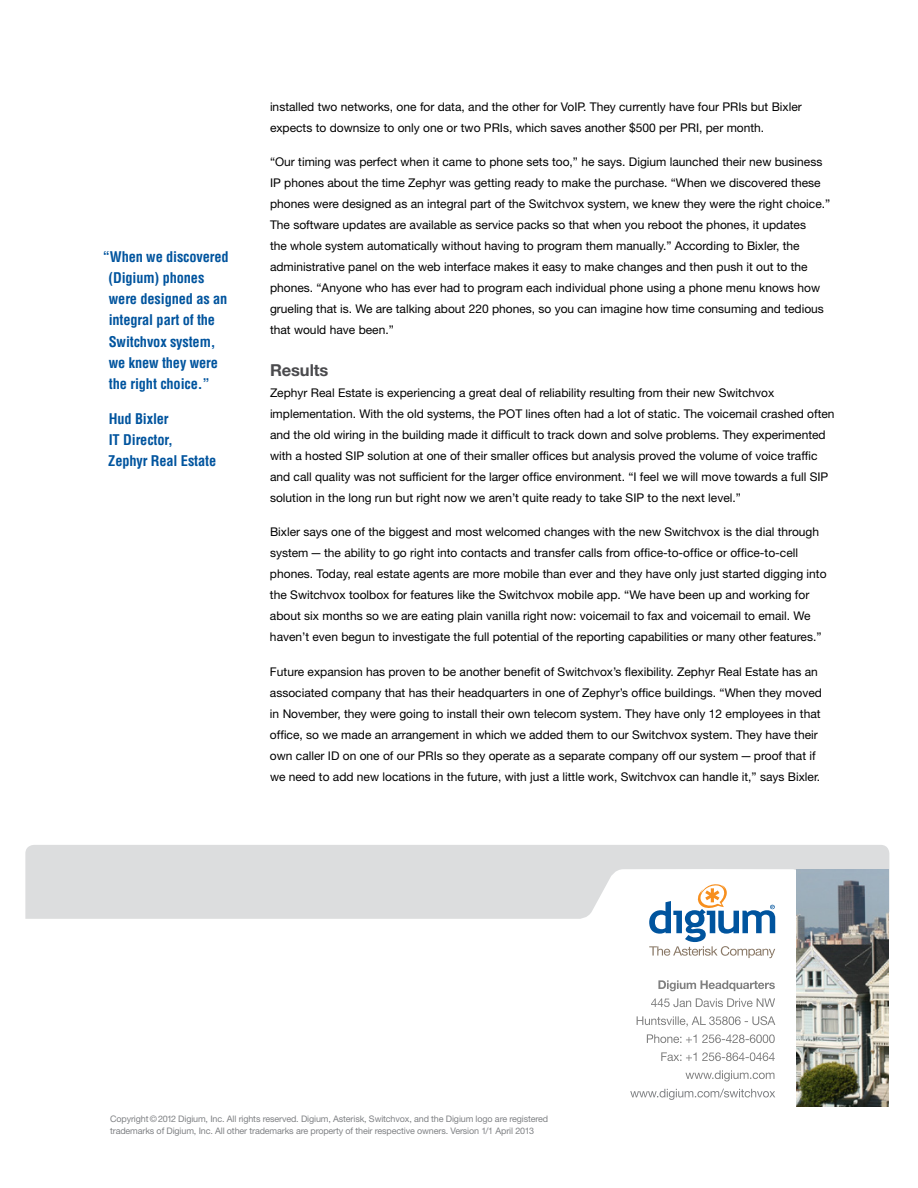
<style>
.page{position:relative;width:918px;height:1188px;background:#fff}
.page>*{position:absolute;margin:0;border:0;box-sizing:border-box;transform-origin:0 0}
.t1{font:700 16.5px "Helvetica Neue";color:#4a4a4d}
.t2{font:700 condensed 14.4px/21.1px "Helvetica";letter-spacing:-.01em;color:#00549e}
.t3{font:12px/21px "Helvetica Neue";color:#000}
.t4{font:9px/12px "Helvetica Neue";letter-spacing:-.015em;color:#808285}
</style>
<div class="page">
<svg style="left:25px;top:845px;width:864px;height:74px;background:#dfe0e1"></svg>
<svg style="left:649px;top:884px;width:126px;height:74px"></svg>
<svg style="left:685px;top:1070px;width:89px;height:11px"></svg>
<svg style="left:661px;top:1052px;width:114px;height:9px"></svg>
<svg style="left:647px;top:1034px;width:128px;height:9px"></svg>
<svg style="left:637px;top:1016px;width:138px;height:11px"></svg>
<svg style="left:651px;top:998px;width:124px;height:9px"></svg>
<svg style="left:658px;top:980px;width:117px;height:11px"></svg>
<svg style="left:630px;top:1089px;width:145px;height:11px"></svg>
<img style="left:796px;top:869px;width:93px;height:238px">
<p class="t2" style="left:108px;top:246px;width:122px;text-indent:-6px">“When we discovered (Digium) phones were designed as an integral part of the<br>Switchvox system, we knew they were the right choice.”</p>
<p class="t2" style="left:108px;top:408px;width:109px">Hud Bixler<br>IT Director,<br>Zephyr Real Estate</p>
<p class="t3" style="left:270px;top:96px;width:533px">installed two networks, one for data, and the other for VoIP. They currently have four PRIs but Bixler expects to downsize to only one or two PRIs, which saves another $500 per PRI, per month.</p>
<p class="t3" style="left:270px;top:151px;width:562px">“Our timing was perfect when it came to phone sets too,” he says. Digium launched their new business IP phones about the time Zephyr was getting ready to make the purchase. “When we discovered these phones were designed as an integral part of the Switchvox system, we knew they were the right choice.” The software updates are available as service packs so that when you reboot the phones, it updates<br>the whole system automatically without having to program them manually.” According to Bixler, the administrative panel on the web interface makes it easy to make changes and then push it out to the phones. “Anyone who has ever had to program each individual phone using a phone menu knows how grueling that is. We are talking about 220 phones, so you can imagine how time consuming and tedious that would have been.”</p>
<h1 class="t1" style="left:270px;top:359px;width:60px">Results</h1>
<p class="t3" style="left:270px;top:382px;width:566px">Zephyr Real Estate is experiencing a great deal of reliability resulting from their new Switchvox implementation. With the old systems, the POT lines often had a lot of static. The voicemail crashed often and the old wiring in the building made it difficult to track down and solve problems. They experimented with a hosted SIP solution at one of their smaller offices but analysis proved the volume of voice traffic and call quality was not sufficient for the larger office environment. “I feel we will move towards a full SIP solution in the long run but right now we aren’t quite ready to take SIP to the next level.”</p>
<p class="t3" style="left:270px;top:521px;width:558px">Bixler says one of the biggest and most welcomed changes with the new Switchvox is the dial through system—the ability to go right into contacts and transfer calls from office-to-office or office-to-cell phones. Today, real estate agents are more mobile than ever and they have only just started digging into the Switchvox toolbox for features like the Switchvox mobile app. “We have been up and working for about six months so we are eating plain vanilla right now: voicemail to fax and voicemail to email. We haven’t even begun to investigate the full potential of the reporting capabilities or many other features.”</p>
<p class="t3" style="left:270px;top:661px;width:553px">Future expansion has proven to be another benefit of Switchvox’s flexibility. Zephyr Real Estate has an associated company that has their headquarters in one of Zephyr’s office buildings. “When they moved in November, they were going to install their own telecom system. They have only 12 employees in that office, so we made an arrangement in which we added them to our Switchvox system. They have their own caller ID on one of our PRIs so they operate as a separate company off our system—proof that if we need to add new locations in the future, with just a little work, Switchvox can handle it,” says Bixler.</p>
<p class="t4" style="left:110px;top:1113px;width:440px">Copyright©2012 Digium, Inc. All rights reserved. Digium, Asterisk, Switchvox, and the Digium logo are registered trademarks of Digium, Inc. All other trademarks are property of their respective owners. Version 1/1 April 2013</p>
</div>
